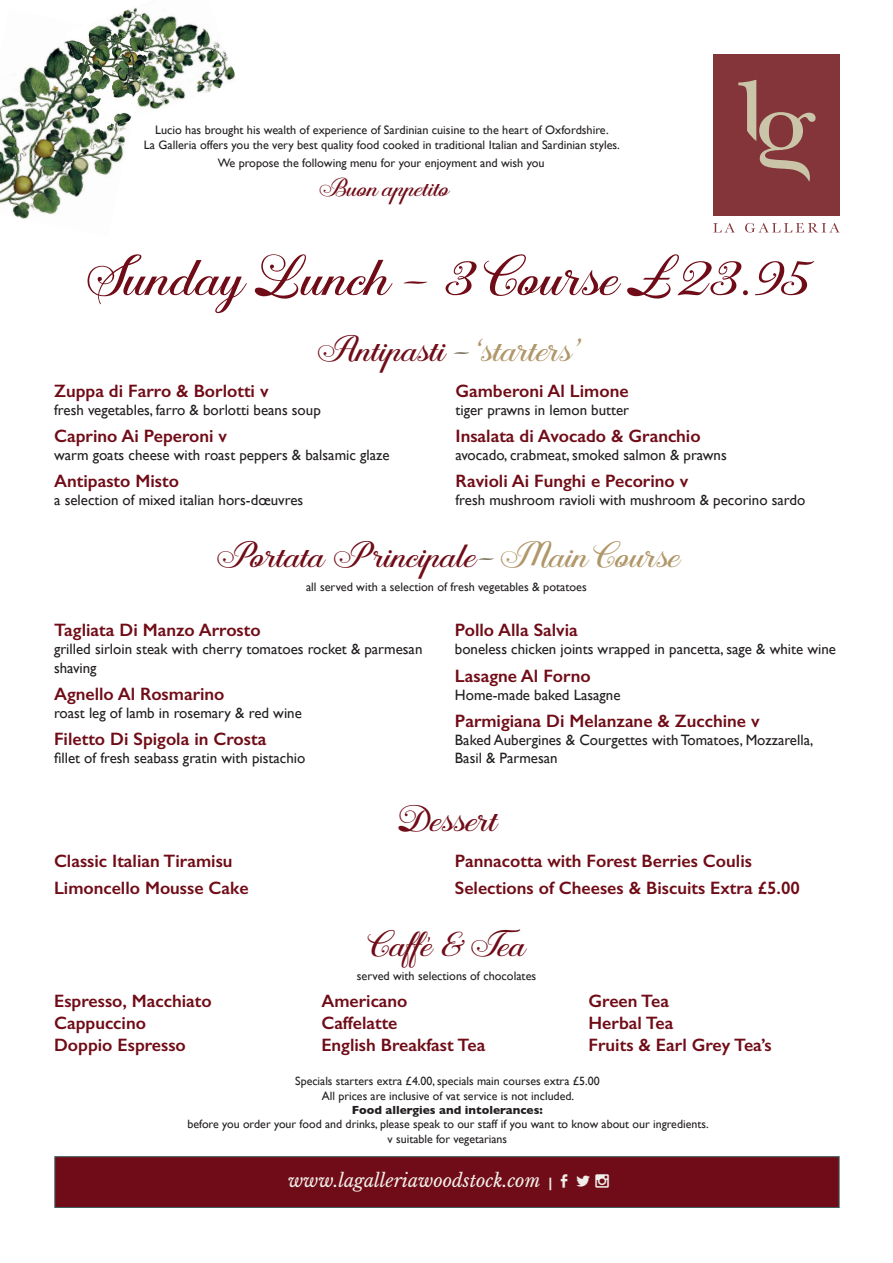
<style>
.page{position:relative;width:893px;height:1263px;background:#fff}
.page>*{position:absolute;margin:0;border:0;box-sizing:border-box;transform-origin:0 0}
.t1{font:54px "Aaron Script";letter-spacing:.005em;color:#700c17}
.t2{font:34.8px "Aaron Script";letter-spacing:.005em;color:#700c17}
.t3{font:34.8px "Aaron Script";letter-spacing:.015em;color:#b09769}
.t4{font:34.8px "Aaron Script";letter-spacing:.03em;color:#700c17}
.t5{font:24.6px "Aaron Script";color:#700c17}
.t6{font:600 18px/21.6px "Gill Sans";color:#700c17}
.t7{font:italic 18px "Libre Baskerville";color:#f1efea}
.t8{font:15px/18px "Gill Sans";color:#231f20}
.t9{font:12.3px/14.7px "Gill Sans";color:#231f20;text-align:center}
.t10{font:12px/14.4px "Gill Sans";color:#231f20;text-align:center}
.t11{font:700 12px "Gill Sans";color:#231f20}
.s1{color:#700c17}
.s2{color:#62573e}
.s3{color:#b09769}
.s4{font-family:"Gill Sans";font-weight:700;font-style:normal;font-size:13.5px}
</style>
<div class="page">
<div style="left:54px;top:1156px;width:786px;height:52px;background:#700c17;border:1px solid #406061"></div>
<div style="left:713px;top:55px;width:126px;height:161px;background:#833539"></div>
<svg style="left:713px;top:223px;width:21px;height:9px"></svg>
<svg style="left:745px;top:223px;width:94px;height:10px"></svg>
<svg style="left:738px;top:80px;width:78px;height:102px"></svg>
<img style="left:133px;top:7px;width:102px;height:102px">
<img style="left:0;top:9px;width:133px;height:210px">
<img style="left:65px;top:25px;width:86px;height:106px">
<p class="t9" style="left:144px;top:122px;width:478px">Lucio has brought his wealth of experience of Sardinian cuisine to the heart of Oxfordshire.<br>La Galleria offers you the very best quality food cooked in traditional Italian and Sardinian styles.</p>
<p class="t9" style="left:218px;top:155px;width:328px">We propose the following menu for your enjoyment and wish you</p>
<h3 class="t5" style="left:317px;top:174px;width:133px">Buon appetito</h3>
<h1 class="t1" style="left:81px;top:245px;width:729px">Sunday Lunch ~ 3 Course £23.95</h1>
<h2 class="t3" style="left:314px;top:329px;width:269px"><span class="s1">Antipasti</span> <span class="s2">~</span>‘starters’</h2>
<p class="t6" style="left:54px;top:380px;width:216px">Zuppa di Farro &amp; Borlotti v</p>
<p class="t8" style="left:54px;top:400px;width:268px">fresh vegetables, farro &amp; borlotti beans soup</p>
<p class="t6" style="left:54px;top:425px;width:174px">Caprino Ai Peperoni v</p>
<p class="t8" style="left:54px;top:445px;width:337px">warm goats cheese with roast peppers &amp; balsamic glaze</p>
<p class="t6" style="left:54px;top:470px;width:126px">Antipasto Misto</p>
<p class="t8" style="left:54px;top:490px;width:251px">a selection of mixed italian hors-dœuvres</p>
<p class="t6" style="left:455px;top:380px;width:175px">Gamberoni Al Limone</p>
<p class="t8" style="left:455px;top:400px;width:175px">tiger prawns in lemon butter</p>
<p class="t6" style="left:455px;top:425px;width:247px">Insalata di Avocado &amp; Granchio</p>
<p class="t8" style="left:455px;top:445px;width:273px">avocado, crabmeat, smoked salmon &amp; prawns</p>
<p class="t6" style="left:455px;top:470px;width:234px">Ravioli Ai Funghi e Pecorino v</p>
<p class="t8" style="left:455px;top:490px;width:351px">fresh mushroom ravioli with mushroom &amp; pecorino sardo</p>
<h2 class="t2" style="left:214px;top:534px;width:467px">Portata P rincipale<span class="s2">~</span><span class="s3">Main Course</span></h2>
<p class="t9" style="left:306px;top:579px;width:282px">all served with a selection of fresh vegetables &amp; potatoes</p>
<p class="t6" style="left:54px;top:619px;width:208px">Tagliata Di Manzo Arrosto</p>
<p class="t8" style="left:54px;top:640px;width:370px">grilled sirloin steak with cherry tomatoes rocket &amp; parmesan shaving</p>
<p class="t6" style="left:54px;top:682px;width:172px">Agnello Al Rosmarino</p>
<p class="t8" style="left:54px;top:703px;width:249px">roast leg of lamb in rosemary &amp; red wine</p>
<p class="t6" style="left:54px;top:727px;width:214px">Filetto Di Spigola in Crosta</p>
<p class="t8" style="left:54px;top:748px;width:253px">fillet of fresh seabass gratin with pistachio</p>
<p class="t6" style="left:455px;top:619px;width:125px">Pollo Alla Salvia</p>
<p class="t8" style="left:455px;top:640px;width:383px">boneless chicken joints wrapped in pancetta, sage &amp; white wine</p>
<p class="t6" style="left:455px;top:664px;width:137px">Lasagne Al Forno</p>
<p class="t8" style="left:455px;top:685px;width:167px">Home-made baked Lasagne</p>
<p class="t6" style="left:455px;top:709px;width:306px">Parmigiana Di Melanzane &amp; Zucchine v</p>
<p class="t8" style="left:455px;top:730px;width:360px">Baked Aubergines &amp; Courgettes with Tomatoes, Mozzarella,<br>Basil &amp; Parmesan</p>
<h2 class="t4" style="left:396px;top:798px;width:101px">Dessert</h2>
<p class="t6" style="left:54px;top:848px;width:196px;line-height:26.5px">Classic Italian Tiramisu<br>Limoncello Mousse Cake</p>
<p class="t6" style="left:455px;top:848px;width:347px;line-height:26.5px">Pannacotta with Forest Berries Coulis<br>Selections of Cheeses &amp; Biscuits Extra £5.00</p>
<h2 class="t2" style="left:368px;top:923px;width:159px">Caffé &amp; Tea</h2>
<p class="t9" style="left:357px;top:968px;width:181px">served with selections of chocolates</p>
<p class="t6" style="left:54px;top:990px;width:159px">Espresso, Macchiato<br>Cappuccino<br>Doppio Espresso</p>
<p class="t6" style="left:321px;top:990px;width:165px">Americano<br>Caffelatte<br>English Breakfast Tea</p>
<p class="t6" style="left:589px;top:990px;width:185px">Green Tea<br>Herbal Tea<br>Fruits &amp; Earl Grey Tea’s</p>
<p class="t10" style="left:295px;top:1074px;width:306px">Specials starters extra £4.00, specials main courses extra £5.00<br>All prices are inclusive of vat service is not included.</p>
<p class="t11" style="left:352px;top:1100px;width:192px">Food allergies and intolerances:</p>
<p class="t10" style="left:187px;top:1117px;width:523px">before you order your food and drinks, please speak to our staff if you want to know about our ingredients. v suitable for vegetarians</p>
<p class="t7" style="left:288px;top:1169px;width:266px">www.lagalleriawoodstock.com <span class="s4">|</span></p>
</div>
